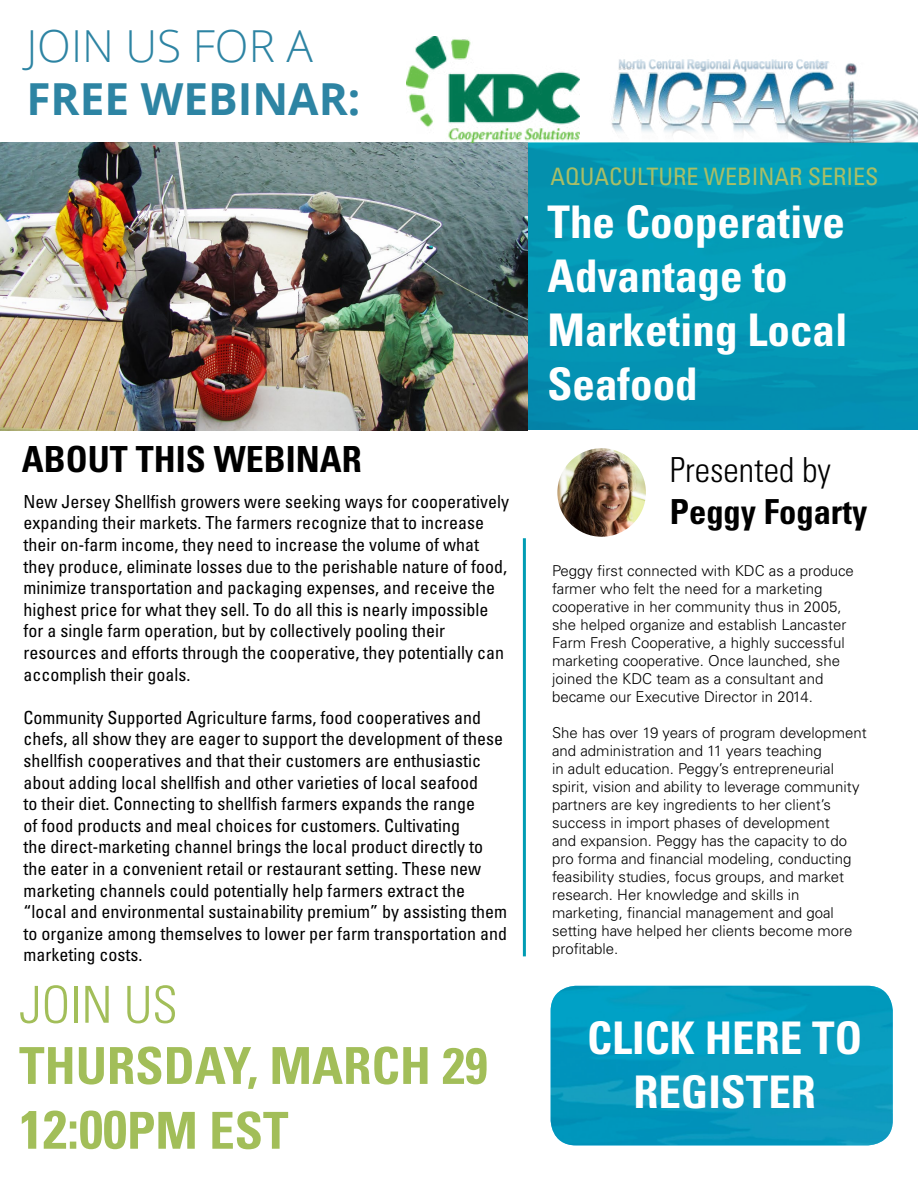
<style>
.page{position:relative;width:918px;height:1188px;background:#fff}
.page>*{position:absolute;margin:0;border:0;box-sizing:border-box;transform-origin:0 0}
.t1{font:700 condensed 54px "Univers LT Std";color:#a2be59}
.t2{font:700 condensed 51px "Univers LT Std";color:#a2be59}
.t3{font:300 condensed 51px "Univers LT Std";color:#a2be59}
.t4{font:700 condensed 45px/54px "Univers LT Std";color:#fff}
.t5{font:700 44.1px "Open Sans";color:#2d84a3}
.t6{font:300 44.1px "Open Sans";color:#2d84a3}
.t7{font:700 condensed 36px "Univers LT Std";color:#000}
.t8{font:700 condensed 34.5px "Univers LT Std";color:#000}
.t9{font:300 condensed 34.5px "Univers LT Std";color:#000}
.t10{font:condensed 24px "Univers LT Std";color:#a9be66}
.t11{font:condensed 18px/21.6px "Univers LT Std";color:#000}
.t12{font:300 15px/18px "Univers LT Std";color:#000}
.s1{font-size:51px}
</style>
<div class="page">
<img style="left:0;top:143px;width:918px;height:287px">
<img style="left:602px;top:59px;width:316px;height:84px">
<img style="left:557px;top:448px;width:89px;height:89px;border-radius:44px">
<hr style="left:523px;top:538px;width:3px;height:418px;background:#009cb3">
<img style="left:551px;top:986px;width:342px;height:159px">
<img style="left:406px;top:37px;width:174px;height:105px">
<h3 class="t6" style="left:26px;top:15px;width:288px">JOIN US FOR A</h3>
<h3 class="t5" style="left:26px;top:67px;width:336px">FREE WEBINAR:</h3>
<h3 class="t7" style="left:22px;top:437px;width:342px">ABOUT THIS WEBINAR</h3>
<p class="t11" style="left:23px;top:490px;width:487px">New Jersey Shellfish growers were seeking ways for cooperatively expanding their markets. The farmers recognize that to increase their on-farm income, they need to increase the volume of what they produce, eliminate losses due to the perishable nature of food, minimize transportation and packaging expenses, and receive the highest price for what they sell. To do all this is nearly impossible for a single farm operation, but by collectively pooling their resources and efforts through the cooperative, they potentially can accomplish their goals.</p>
<p class="t11" style="left:23px;top:706px;width:485px">Community Supported Agriculture farms, food cooperatives and chefs, all show they are eager to support the development of these shellfish cooperatives and that their customers are enthusiastic about adding local shellfish and other varieties of local seafood<br>to their diet. Connecting to shellfish farmers expands the range<br>of food products and meal choices for customers. Cultivating<br>the direct-marketing channel brings the local product directly to the eater in a convenient retail or restaurant setting. These new marketing channels could potentially help farmers extract the “local and environmental sustainability premium” by assisting them to organize among themselves to lower per farm transportation and marketing costs.</p>
<h2 class="t3" style="left:19px;top:974px;width:160px">JOIN US</h2>
<h2 class="t2" style="left:19px;top:1035px;width:470px">THURSDAY, MARCH 29</h2>
<h1 class="t1" style="left:19px;top:1096px;width:271px">12:00<span class="s1">PM EST</span></h1>
<h3 class="t10" style="left:551px;top:162px;width:329px">AQUACULTURE WEBINAR SERIES</h3>
<h3 class="t4" style="left:548px;top:195px;width:301px">The Cooperative<br>Advantage to<br>Marketing Local<br>Seafood</h3>
<h3 class="t9" style="left:670px;top:449px;width:163px">Presented by</h3>
<h3 class="t8" style="left:670px;top:490px;width:199px">Peggy Fogarty</h3>
<p class="t12" style="left:552px;top:561px;width:303px">Peggy first connected with KDC as a produce farmer who felt the need for a marketing cooperative in her community thus in 2005, she helped organize and establish Lancaster Farm Fresh Cooperative, a highly successful marketing cooperative. Once launched, she joined the KDC team as a consultant and became our Executive Director in 2014.</p>
<p class="t12" style="left:552px;top:723px;width:316px">She has over 19 years of program development and administration and 11 years teaching<br>in adult education. Peggy’s entrepreneurial spirit, vision and ability to leverage community partners are key ingredients to her client’s success in import phases of development<br>and expansion. Peggy has the capacity to do pro forma and financial modeling, conducting feasibility studies, focus groups, and market research. Her knowledge and skills in marketing, financial management and goal setting have helped her clients become more profitable.</p>
<h3 class="t4" style="left:587px;top:1011px;width:277px;text-align:center">CLICK HERE TO<br>REGISTER</h3>
</div>
